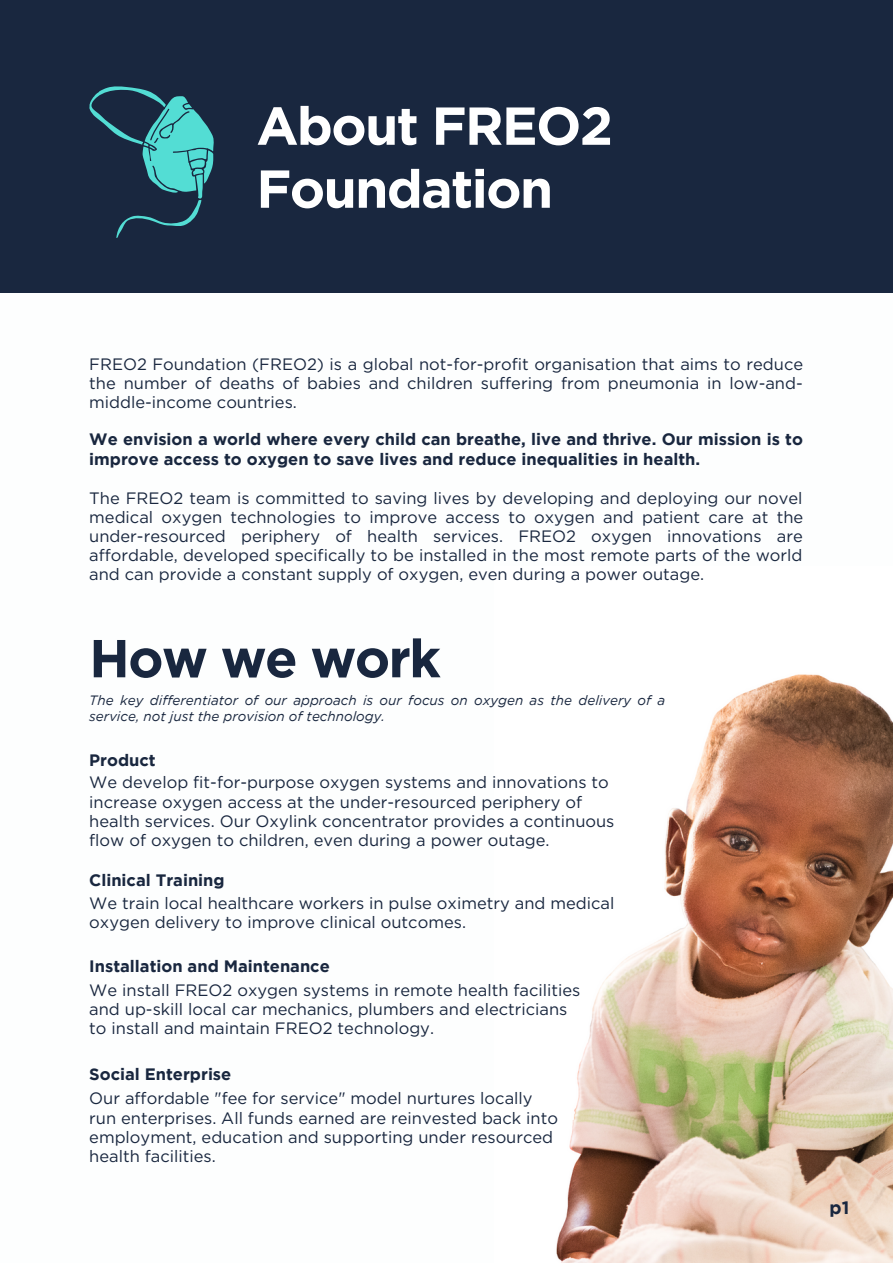
<style>
.page{position:relative;width:893px;height:1264px;background:#fff}
.page>*{position:absolute;margin:0;border:0;box-sizing:border-box;transform-origin:0 0}
.t1{font:700 53.25px/63px "Gotham";letter-spacing:-.03em;color:#fff}
.t2{font:700 53.25px "Gotham";letter-spacing:-.03em;color:#19273f}
.t3{font:700 18px "Gotham";color:#19273f}
.t4{font:16.5px/19px "Gotham";color:#19273f}
.t5{font:700 16.5px/19px "Gotham";color:#19273f}
.t6{font:italic 13.5px/15.8px "Gotham";color:#19273f}
</style>
<div class="page">
<div style="left:0;top:0;width:892px;height:1262px;background:#19273f"></div>
<div style="left:0;top:293px;width:892px;height:969px;background:#fdfefe"></div>
<img style="left:556px;top:674px;width:336px;height:588px">
<svg style="left:89px;top:86px;width:125px;height:152px"></svg>
<h1 class="t1" style="left:256px;top:98px;width:358px">About FREO2<br>Foundation</h1>
<p class="t4" style="left:89px;top:354px;width:715px;text-align:justify">FREO2 Foundation (FREO2) is a global not-for-profit organisation that aims to reduce the number of deaths of babies and children suffering from pneumonia in low-and&shy;middle-income countries.</p>
<p class="t5" style="left:89px;top:431px;width:715px">We envision a world where every child can breathe, live and thrive. Our mission is to improve access to oxygen to save lives and reduce inequalities in health.</p>
<p class="t4" style="left:89px;top:488px;width:715px;text-align:justify">The FREO2 team is committed to saving lives by developing and deploying our novel medical oxygen technologies to improve access to oxygen and patient care at the under-resourced periphery of health services. FREO2 oxygen innovations are affordable, developed specifically to be installed in the most remote parts of the world and can provide a constant supply of oxygen, even during a power outage.</p>
<h1 class="t2" style="left:89px;top:638px;width:353px">How we work</h1>
<p class="t6" style="left:89px;top:694px;width:577px">The key differentiator of our approach is our focus on oxygen as the delivery of a service, not just the provision of technology.</p>
<p class="t5" style="left:89px;top:751px;width:68px">Product</p>
<p class="t4" style="left:89px;top:772px;width:526px">We develop fit-for-purpose oxygen systems and innovations to increase oxygen access at the under-resourced periphery of health services. Our Oxylink concentrator provides a continuous flow of oxygen to children, even during a power outage.</p>
<p class="t5" style="left:89px;top:872px;width:137px">Clinical Training</p>
<p class="t4" style="left:89px;top:893px;width:526px">We train local healthcare workers in pulse oximetry and medical oxygen delivery to improve clinical outcomes.</p>
<p class="t5" style="left:89px;top:957px;width:242px">Installation and Maintenance</p>
<p class="t4" style="left:89px;top:980px;width:492px">We install FREO2 oxygen systems in remote health facilities and up-skill local car mechanics, plumbers and electricians to install and maintain FREO2 technology.</p>
<p class="t5" style="left:89px;top:1065px;width:144px">Social Enterprise</p>
<p class="t4" style="left:89px;top:1088px;width:470px">Our affordable "fee for service" model nurtures locally run enterprises. All funds earned are reinvested back into employment, education and supporting under resourced health facilities.</p>
<p class="t3" style="left:829px;top:1200px;width:21px">p1</p>
</div>
